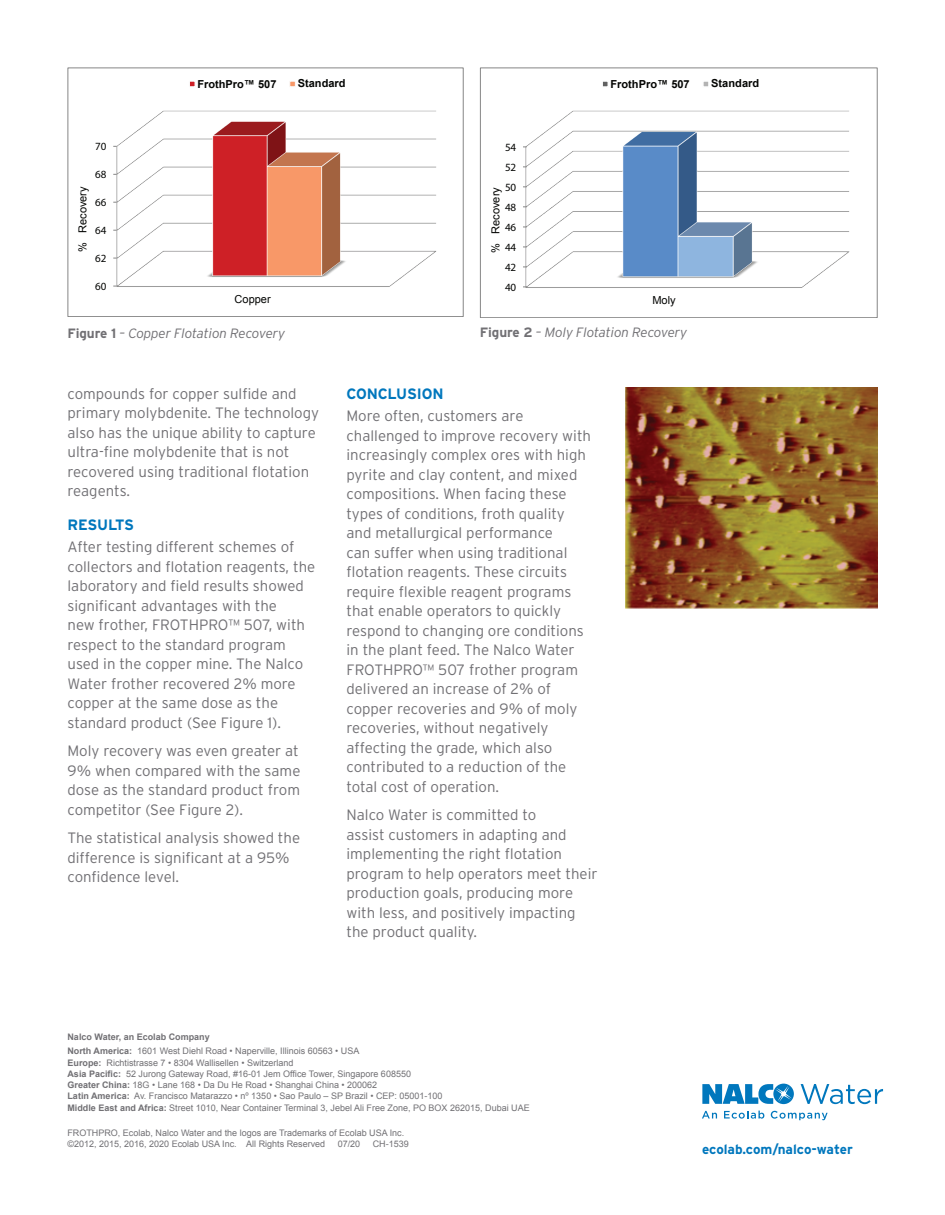
<style>
.page{position:relative;width:945px;height:1215px;background:#fff}
.page>*{position:absolute;margin:0;border:0;box-sizing:border-box;transform-origin:0 0}
.t1{font:300 15px/19.5px "Interstate";color:#717074}
.t2{font:700 15px "Interstate";letter-spacing:-.01em;color:#0077bd}
.t3{font:italic 300 13.5px "Interstate";letter-spacing:-.01em;color:#717074}
.t4{font:700 13.5px "Interstate";color:#0077bd}
.t5{font:700 11.1px "Arial";color:#040503}
.t6{font:11.1px "Myriad Pro";letter-spacing:-.005em;color:#040503}
.t7{font:11.1px "Arial";color:#040503}
.t8{font:700 10.95px "Arial";color:#040503}
.t9{font:10.95px "Arial";color:#040503}
.t10{font:10.95px "Myriad Pro";letter-spacing:-.005em;color:#040503}
.t11{font:9px/11.2px "Arial";color:#717074}
.s1{font-weight:700;font-style:normal}
.s2{font-weight:700}
</style>
<div class="page">
<img style="left:626px;top:387px;width:252px;height:222px">
<img style="left:115px;top:110px;width:322px;height:177px">
<svg style="left:190px;top:81px;width:5px;height:6px"></svg>
<svg style="left:289px;top:81px;width:7px;height:6px"></svg>
<div style="left:68px;top:68px;width:395px;height:249px;border:1px solid #868686"></div>
<img style="left:525px;top:110px;width:325px;height:178px">
<svg style="left:602px;top:81px;width:6px;height:6px"></svg>
<svg style="left:703px;top:81px;width:6px;height:6px"></svg>
<div style="left:480px;top:68px;width:398px;height:250px;border:1px solid #868686"></div>
<svg style="left:702px;top:1111px;width:15px;height:8px"></svg>
<svg style="left:724px;top:1111px;width:40px;height:8px"></svg>
<svg style="left:771px;top:1111px;width:57px;height:9px"></svg>
<svg style="left:702px;top:1084px;width:92px;height:20px"></svg>
<svg style="left:801px;top:1084px;width:82px;height:20px"></svg>
<p class="t8" style="left:197px;top:77px;width:81px">FrothPro™ 507</p>
<p class="t8" style="left:298px;top:76px;width:49px">Standard</p>
<p class="t5" style="left:610px;top:77px;width:81px">FrothPro™ 507</p>
<p class="t5" style="left:711px;top:76px;width:50px">Standard</p>
<p class="t10" style="left:95px;top:140px;width:13px">70</p>
<p class="t6" style="left:505px;top:140px;width:13px">54</p>
<p class="t10" style="left:95px;top:168px;width:13px">68</p>
<p class="t6" style="left:505px;top:160px;width:13px">52</p>
<p class="t9" style="left:75px;top:252px;width:67px;rotate:-90deg">% Recovery</p>
<p class="t10" style="left:95px;top:196px;width:13px">66</p>
<p class="t10" style="left:95px;top:223px;width:13px">64</p>
<p class="t6" style="left:505px;top:180px;width:13px">50</p>
<p class="t7" style="left:488px;top:253px;width:67px;rotate:-90deg">% Recovery</p>
<p class="t6" style="left:505px;top:200px;width:13px">48</p>
<p class="t6" style="left:505px;top:220px;width:13px">46</p>
<p class="t6" style="left:505px;top:240px;width:13px">44</p>
<p class="t10" style="left:95px;top:251px;width:13px">62</p>
<p class="t6" style="left:505px;top:260px;width:13px">42</p>
<p class="t10" style="left:95px;top:279px;width:13px">60</p>
<p class="t6" style="left:505px;top:280px;width:13px">40</p>
<p class="t9" style="left:235px;top:292px;width:38px">Copper</p>
<p class="t7" style="left:652px;top:293px;width:25px">Moly</p>
<p class="t3" style="left:68px;top:325px;width:219px"><span class="s1">Figure 1</span> – Copper Flotation Recovery</p>
<p class="t3" style="left:480px;top:324px;width:209px"><span class="s1">Figure 2</span> – Moly Flotation Recovery</p>
<p class="t1" style="left:68px;top:384px;width:253px">compounds for copper sulfide and primary molybdenite. The technology also has the unique ability to capture ultra-fine molybdenite that is not recovered using traditional flotation reagents.</p>
<p class="t2" style="left:68px;top:516px;width:68px">RESULTS</p>
<p class="t1" style="left:68px;top:537px;width:249px">After testing different schemes of collectors and flotation reagents, the laboratory and field results showed significant advantages with the<br>new frother, FROTHPRO™ 507, with respect to the standard program used in the copper mine. The Nalco Water frother recovered 2% more copper at the same dose as the standard product (See Figure 1).</p>
<p class="t1" style="left:68px;top:741px;width:234px;text-align:justify">Moly recovery was even greater at 9% when compared with the same dose as the standard product from competitor (See Figure 2).</p>
<p class="t1" style="left:68px;top:828px;width:234px">The statistical analysis showed the difference is significant at a 95% confidence level.</p>
<p class="t2" style="left:346px;top:385px;width:99px">CONCLUSION</p>
<p class="t1" style="left:346px;top:406px;width:246px">More often, customers are challenged to improve recovery with increasingly complex ores with high pyrite and clay content, and mixed compositions. When facing these types of conditions, froth quality and metallurgical performance<br>can suffer when using traditional flotation reagents. These circuits require flexible reagent programs that enable operators to quickly respond to changing ore conditions in the plant feed. The Nalco Water<br>FROTHPRO™ 507 frother program delivered an increase of 2% of copper recoveries and 9% of moly recoveries, without negatively affecting the grade, which also contributed to a reduction of the total cost of operation.</p>
<p class="t1" style="left:346px;top:805px;width:253px">Nalco Water is committed to<br>assist customers in adapting and implementing the right flotation program to help operators meet their production goals, producing more with less, and positively impacting the product quality.</p>
<p class="t11" style="left:68px;top:1030px;width:293px;line-height:14.2px"><span class="s2">Nalco Water, an Ecolab Company<br>North America:</span> 1601 West Diehl Road • Naperville, Illinois 60563 • USA</p>
<p class="t11" style="left:67px;top:1057px;width:464px"><span class="s2">Europe:</span> Richtistrasse 7 • 8304 Wallisellen • Switzerland<br><span class="s2">Asia Pacific:</span> 52 Jurong Gateway Road, #16-01 Jem Office Tower, Singapore 608550<br><span class="s2">Greater China:</span> 18G • Lane 168 • Da Du He Road • Shanghai China • 200062<br><span class="s2">Latin America:</span> Av. Francisco Matarazzo • nº 1350 • Sao Paulo – SP Brazil • CEP: 05001-100<br><span class="s2">Middle East and Africa:</span> Street 1010, Near Container Terminal 3, Jebel Ali Free Zone, PO BOX 262015, Dubai UAE</p>
<p class="t11" style="left:67px;top:1128px;width:338px">FROTHPRO, Ecolab, Nalco Water and the logos are Trademarks of Ecolab USA Inc. ©2012, 2015, 2016, 2020 Ecolab USA Inc. All Rights Reserved</p>
<p class="t11" style="left:338px;top:1139px;width:24px">07/20</p>
<p class="t11" style="left:373px;top:1139px;width:38px">CH-1539</p>
<p class="t4" style="left:702px;top:1141px;width:152px">ecolab.com/nalco-water</p>
</div>
